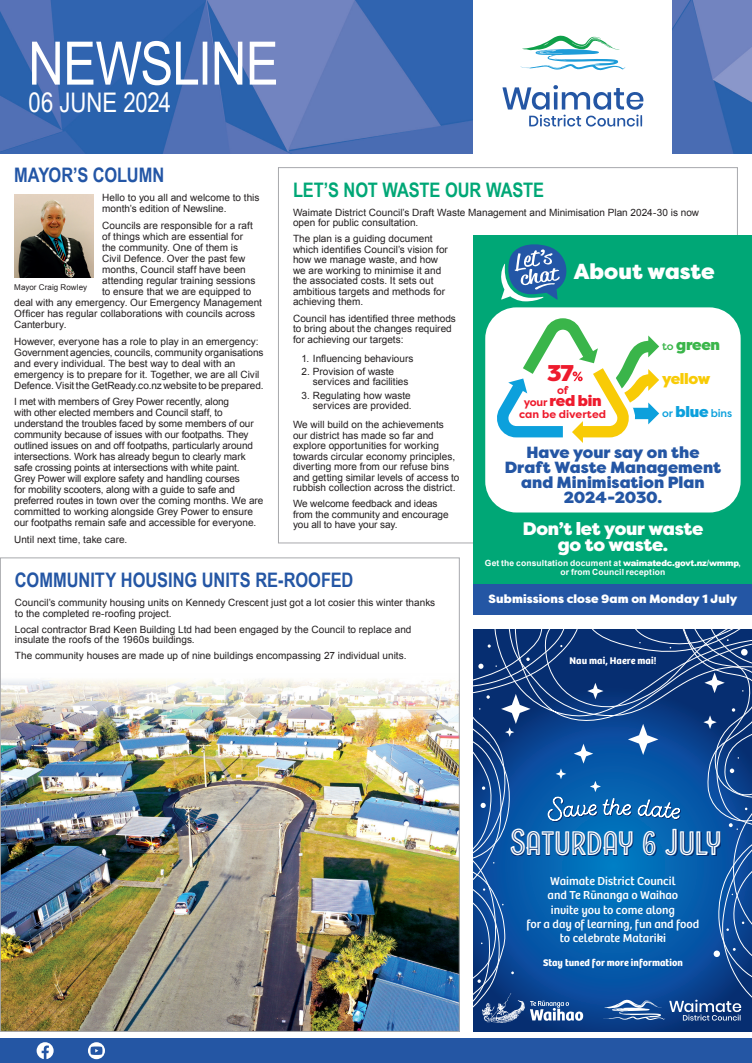
<style>
.page{position:relative;width:752px;height:1063px;background:#fff}
.page>*{position:absolute;margin:0;border:0;box-sizing:border-box;transform-origin:0 0}
.t1{font:34.7px "Boucherie Sans Inline";letter-spacing:-.01em;color:#fff}
.t2{font:27px "Arial Narrow";color:#fff}
.t3{font:900 22.7px "Filson Pro";color:#ee1b2d}
.t4{font:900 21.7px "Filson Pro";color:#fff}
.t5{font:700 20px "Arial Narrow";color:#2456a4}
.t6{font:700 20px "Arial Narrow";letter-spacing:-.01em;color:#00a776}
.t7{font:700 20px "Arial Narrow";color:#2356a6}
.t8{font:900 18px/16.5px "Filson Pro";letter-spacing:-.015em;color:#fff;text-align:center}
.t9{font:900 16.2px/15.1px "Filson Pro";color:#2456a4;text-align:center}
.t10{font:900 15.2px "Filson Pro";letter-spacing:-.02em;color:#ee1b2d}
.t11{font:900 15.2px "Filson Pro";letter-spacing:-.02em;color:#3ab54a}
.t12{font:900 15.2px "Filson Pro";letter-spacing:-.02em;color:#f8cb06}
.t13{font:12px/14.4px "Bree";letter-spacing:-.005em;color:#fff;text-align:center}
.t14{font:900 12px "Filson Pro";letter-spacing:.005em;color:#fff}
.t15{font:700 11px "Filson Pro";letter-spacing:.005em;color:#ee1b2d}
.t16{font:500 11px "Filson Pro";letter-spacing:-.005em;color:#0ca0dc}
.t17{font:10px/10.5px "Arial";color:#231f20}
.t18{font:700 10px "Bree";letter-spacing:.005em;color:#fff}
.t19{font:700 8.5px/8.8px "Arial";letter-spacing:.015em;color:#fff;text-align:center}
.t20{font:8px "Arial";letter-spacing:.01em;color:#231f20}
.s1{font-weight:500;font-size:11px}
.s2{font-weight:900;font-size:15.2px}
.s3{font-weight:700;font-size:11px}
.s4{font-weight:900}
</style>
<div class="page">
<img style="left:2px;top:679px;width:455px;height:351px">
<img style="left:0;top:0;width:751px;height:153px">
<svg style="left:32px;top:41px;width:244px;height:44px"></svg>
<div style="left:473px;top:0;width:198px;height:155px;background:#fff"></div>
<svg style="left:520px;top:36px;width:105px;height:34px"></svg>
<svg style="left:502px;top:85px;width:141px;height:42px"></svg>
<div style="left:0;top:1038px;width:751px;height:25px;background:#2456a4"></div>
<svg style="left:88px;top:1042px;width:17px;height:17px"></svg>
<svg style="left:37px;top:1042px;width:17px;height:17px"></svg>
<div style="left:473px;top:235px;width:278px;height:350px;background:#00a776"></div>
<div style="left:485px;top:307px;width:255px;height:206px;background:#fff;border-radius:31px"></div>
<svg style="left:485px;top:307px;width:176px;height:149px"></svg>
<div style="left:473px;top:584px;width:278px;height:31px;background:#2456a4"></div>
<svg style="left:501px;top:244px;width:65px;height:57px"></svg>
<img style="left:14px;top:194px;width:80px;height:83px">
<svg style="left:473px;top:629px;width:278px;height:403px;background:#17549b"></svg>
<svg style="left:511px;top:829px;width:209px;height:27px;background:#03559e"></svg>
<h2 class="t2" style="left:28px;top:83px;width:144px">06 JUNE 2024</h2>
<h3 class="t7" style="left:14px;top:160px;width:152px">MAYOR’S COLUMN</h3>
<p class="t17" style="left:102px;top:192px;width:159px;line-height:11px">Hello to you all and welcome to this month’s edition of Newsline.</p>
<p class="t17" style="left:102px;top:220px;width:152px">Councils are responsible for a raft</p>
<p class="t17" style="left:102px;top:231px;width:142px">of things which are essential for</p>
<p class="t17" style="left:102px;top:242px;width:137px">the community. One of them is</p>
<p class="t17" style="left:102px;top:253px;width:145px">Civil Defence. Over the past few</p>
<p class="t17" style="left:102px;top:264px;width:145px">months, Council staff have been</p>
<p class="t17" style="left:102px;top:275px;width:155px">attending regular training sessions</p>
<p class="t17" style="left:102px;top:286px;width:151px">to ensure that we are equipped to</p>
<p class="t17" style="left:14px;top:297px;width:249px">deal with any emergency. Our Emergency Management</p>
<p class="t17" style="left:14px;top:308px;width:242px">Officer has regular collaborations with councils across</p>
<p class="t17" style="left:14px;top:319px;width:54px">Canterbury.</p>
<p class="t17" style="left:14px;top:336px;width:251px;line-height:11px">However, everyone has a role to play in an emergency:<br>Government agencies, councils, community organisations and every individual. The best way to deal with an emergency is to prepare for it. Together, we are all Civil Defence. Visit the GetReady.co.nz website to be prepared.</p>
<p class="t17" style="left:14px;top:396px;width:250px;line-height:11px">I met with members of Grey Power recently, along<br>with other elected members and Council staff, to understand the troubles faced by some members of our community because of issues with our footpaths. They outlined issues on and off footpaths, particularly around intersections. Work has already begun to clearly mark safe crossing points at intersections with white paint.<br>Grey Power will explore safety and handling courses<br>for mobility scooters, along with a guide to safe and preferred routes in town over the coming months. We are committed to working alongside Grey Power to ensure our footpaths remain safe and accessible for everyone.</p>
<p class="t17" style="left:14px;top:534px;width:115px">Until next time, take care.</p>
<h3 class="t6" style="left:293px;top:175px;width:252px">LET’S NOT WASTE OUR WASTE</h3>
<p class="t17" style="left:293px;top:207px;width:407px">Waimate District Council’s Draft Waste Management and Minimisation Plan 2024-30 is now open for public consultation.</p>
<p class="t17" style="left:293px;top:234px;width:156px">The plan is a guiding document which identifies Council’s vision for how we manage waste, and how we are working to minimise it and the associated costs. It sets out ambitious targets and methods for achieving them.</p>
<p class="t17" style="left:293px;top:313px;width:164px">Council has identified three methods to bring about the changes required for achieving our targets:</p>
<p class="t17" style="left:301px;top:353px;width:113px">1. Influencing behaviours</p>
<p class="t17" style="left:313px;top:366px;width:97px;text-indent:-11px">2. Provision of waste services and facilities</p>
<p class="t17" style="left:301px;top:390px;width:112px;text-align:right">3. Regulating how waste services are provided.</p>
<p class="t17" style="left:293px;top:420px;width:168px">We will build on the achievements our district has made so far and explore opportunities for working towards circular economy principles, diverting more from our refuse bins and getting similar levels of access to rubbish collection across the district.</p>
<p class="t17" style="left:293px;top:499px;width:157px">We welcome feedback and ideas from the community and encourage you all to have your say.</p>
<h3 class="t4" style="left:573px;top:258px;width:142px">About waste</h3>
<p class="t20" style="left:14px;top:282px;width:74px">Mayor Craig Rowley</p>
<h3 class="t11" style="left:661px;top:335px;width:60px"><span class="s1">to</span> green</h3>
<h3 class="t12" style="left:661px;top:369px;width:50px">yellow</h3>
<p class="t16" style="left:661px;top:406px;width:72px">or <span class="s2">blue</span> bins</p>
<h3 class="t3" style="left:546px;top:359px;width:28px">37</h3>
<p class="t15" style="left:557px;top:383px;width:13px">of</p>
<h3 class="t10" style="left:523px;top:392px;width:79px"><span class="s3">your</span> red bin</h3>
<p class="t15" style="left:519px;top:407px;width:88px">can be diverted</p>
<h3 class="t9" style="left:504px;top:445px;width:218px">Have your say on the<br>Draft Waste Management and Minimisation Plan<br>2024-2030.</h3>
<h3 class="t8" style="left:522px;top:521px;width:182px">Don’t let your waste go to waste.</h3>
<p class="t19" style="left:484px;top:559px;width:257px">Get the consultation document at <span class="s4">waimatedc.govt.nz/wmmp</span>, or from Council reception</p>
<p class="t14" style="left:488px;top:591px;width:250px">Submissions close 9am on Monday 1 July</p>
<h3 class="t5" style="left:15px;top:565px;width:340px">COMMUNITY HOUSING UNITS RE-ROOFED</h3>
<p class="t17" style="left:15px;top:597px;width:421px">Council’s community housing units on Kennedy Crescent just got a lot cosier this winter thanks to the completed re-roofing project.</p>
<p class="t17" style="left:15px;top:624px;width:398px">Local contractor Brad Keen Building Ltd had been engaged by the Council to replace and insulate the roofs of the 1960s buildings.</p>
<p class="t17" style="left:15px;top:651px;width:393px">The community houses are made up of nine buildings encompassing 27 individual units.</p>
<p class="t18" style="left:569px;top:652px;width:88px">Nau mai, Haere mai!</p>
<h1 class="t1" style="left:510px;top:821px;width:213px">SATURDAY 6 JULY</h1>
<p class="t13" style="left:526px;top:873px;width:174px">Waimate District Council<br>and Te Rūnanga o Waihao<br>invite you to come along<br>for a day of learning, fun and food to celebrate Matariki</p>
<p class="t18" style="left:542px;top:955px;width:141px">Stay tuned for more information</p>
</div>
